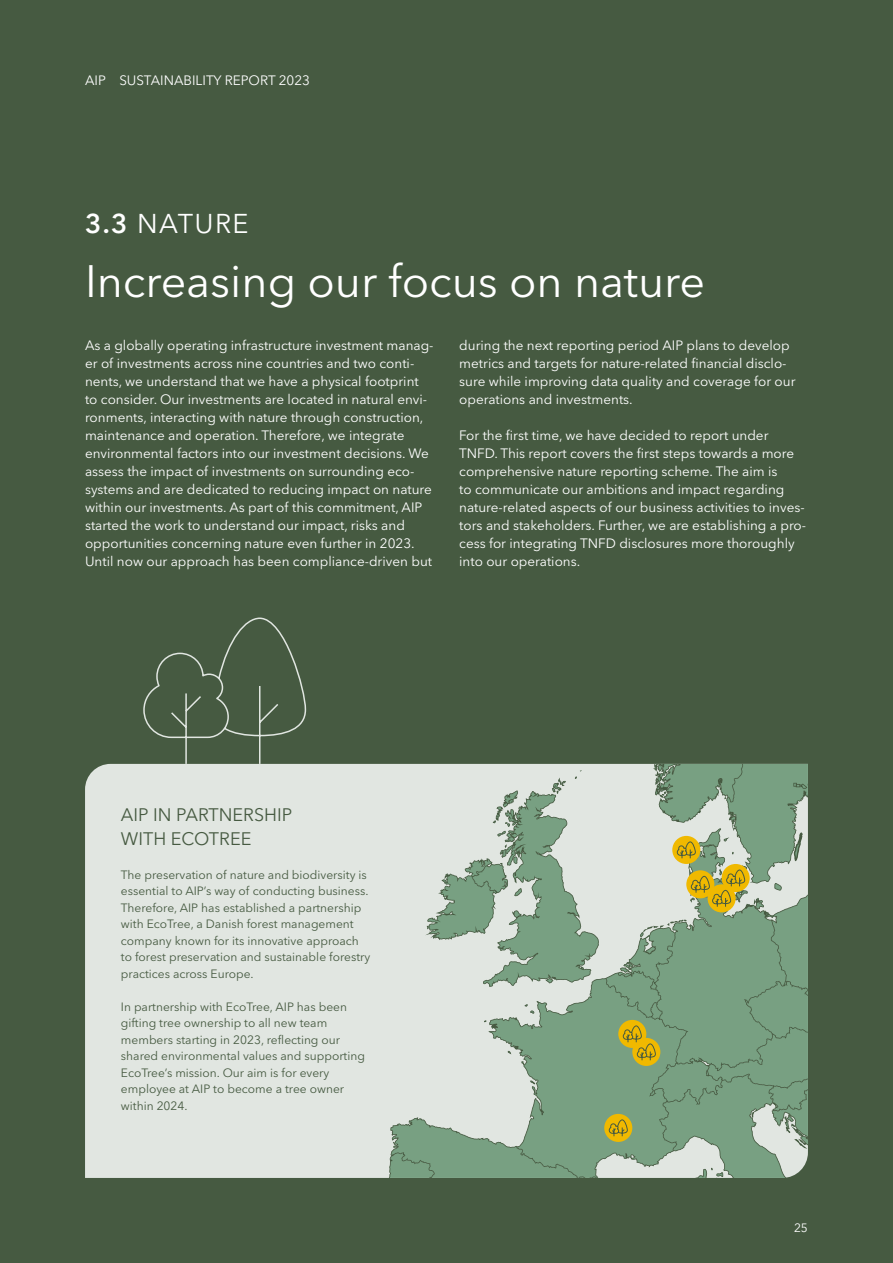
<style>
.page{position:relative;width:893px;height:1263px;background:#465a41}
.page>*{position:absolute;margin:0;border:0;box-sizing:border-box;transform-origin:0 0}
.Rubrik_30pt{font:45px "Avenir Next LT Pro";color:#fff}
.Manchet{font:27px "Avenir Next LT Pro";letter-spacing:.05em;color:#fff}
.Box_header_1{font:18px/24px "Avenir Next LT Pro";color:#465a41}
.Body_text{font:13.5px/18px "Avenir Next LT Pro";color:#fff}
.Box_text_2{font:12px/16.5px "Avenir Next LT Pro";color:#465a41}
.t1{font:12px "Avenir Next LT Pro";color:#fff}
.s1{font-weight:600}
</style>
<div class="page">
<div style="left:85px;top:764px;width:293px;height:414px;background:#e1e6e1"></div>
<svg style="left:142px;top:617px;width:165px;height:148px"></svg>
<svg style="left:378px;top:764px;width:430px;height:414px;background:#a9bea9"></svg>
<p class="Body_text" style="left:85px;top:71px;width:227px">AIP SUSTAINABILITY REPORT 2023</p>
<p class="Manchet" style="left:85px;top:207px;width:165px"><span class="s1">3.3</span> NATURE</p>
<p class="Rubrik_30pt" style="left:85px;top:255px;width:622px">Increasing our focus on nature</p>
<p class="Body_text" style="left:85px;top:336px;width:350px">As a globally operating infrastructure investment manag&shy;er of investments across nine countries and two conti&shy;nents, we understand that we have a physical footprint to consider. Our investments are located in natural envi&shy;ronments, interacting with nature through construction, maintenance and operation. Therefore, we integrate environmental factors into our investment decisions. We assess the impact of investments on surrounding eco&shy;systems and are dedicated to reducing impact on nature within our investments. As part of this commitment, AIP started the work to understand our impact, risks and opportunities concerning nature even further in 2023.<br>Until now our approach has been compliance-driven but</p>
<p class="Body_text" style="left:459px;top:336px;width:338px">during the next reporting period AIP plans to develop metrics and targets for nature-related financial disclo&shy;sure while improving data quality and coverage for our operations and investments.</p>
<p class="Body_text" style="left:459px;top:426px;width:348px">For the first time, we have decided to report under TNFD. This report covers the first steps towards a more comprehensive nature reporting scheme. The aim is<br>to communicate our ambitions and impact regarding nature-related aspects of our business activities to inves&shy;tors and stakeholders. Further, we are establishing a pro&shy;cess for integrating TNFD disclosures more thoroughly into our operations.</p>
<p class="Box_header_1" style="left:121px;top:803px;width:173px">AIP IN PARTNERSHIP<br>WITH ECOTREE</p>
<p class="Box_text_2" style="left:121px;top:866px;width:251px">The preservation of nature and biodiversity is essential to AIP’s way of conducting business.<br>Therefore, AIP has established a partnership with EcoTree, a Danish forest management company known for its innovative approach to forest preservation and sustainable forestry practices across Europe.</p>
<p class="Box_text_2" style="left:121px;top:998px;width:245px">In partnership with EcoTree, AIP has been gifting tree ownership to all new team members starting in 2023, reflecting our shared environmental values and supporting EcoTree’s mission. Our aim is for every employee at AIP to become a tree owner within 2024.</p>
<p class="t1" style="left:794px;top:1220px;width:15px">25</p>
</div>
